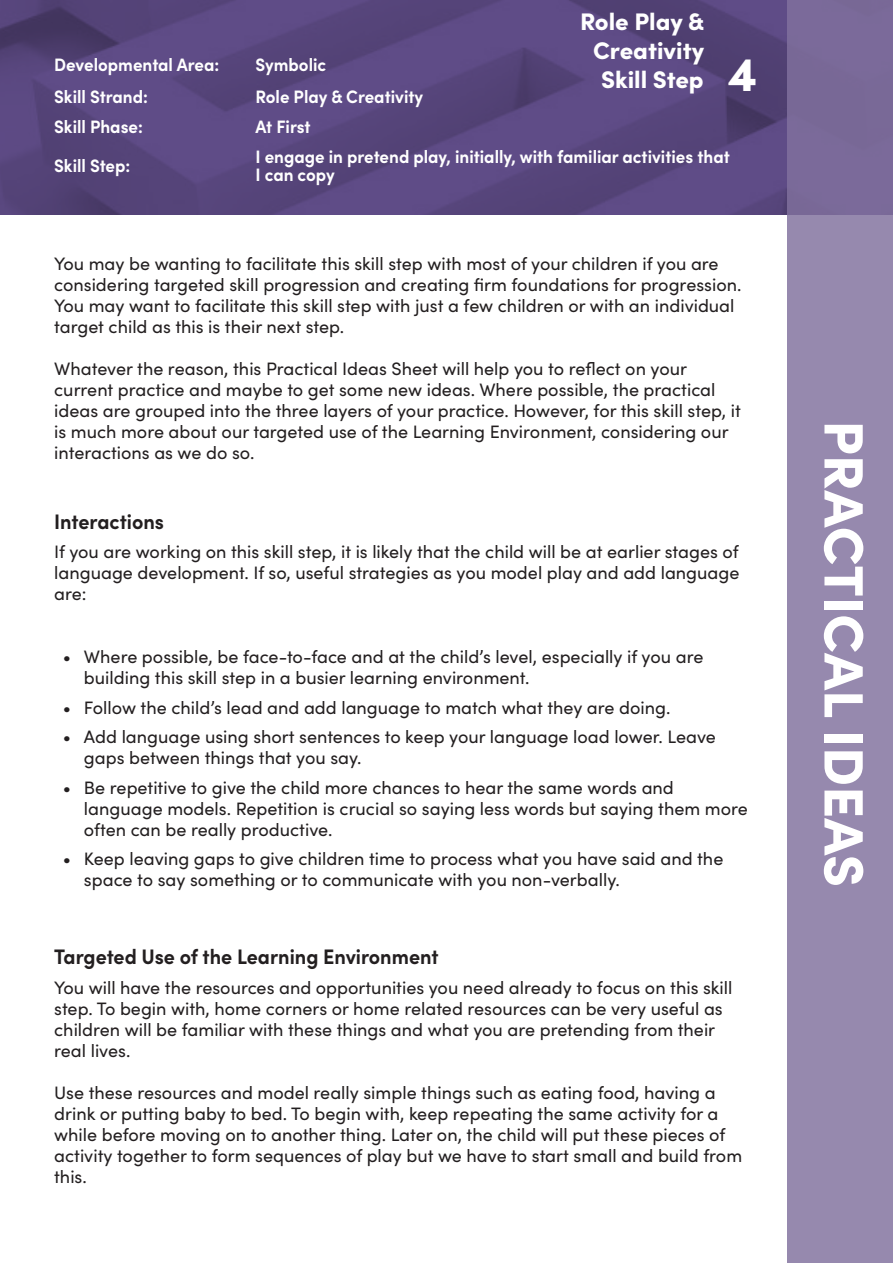
<style>
.page{position:relative;width:893px;height:1263px;background:#fff}
.page>*{position:absolute;margin:0;border:0;box-sizing:border-box;transform-origin:0 0}
.t1{font:900 55.5px "Sofia Pro";color:#fff}
.t2{font:900 48px "Sofia Pro";color:#fff}
.t3{font:900 24px/28.8px "Sofia Pro";color:#fff;text-align:center}
.Sub_Header{font:700 21px "Sofia Pro";color:#231f20;scale:.94 1}
.t4{font:18px/21px "Sofia Pro";color:#231f20}
.t5{font:700 18px "Sofia Pro";color:#fff;scale:.94 1}
</style>
<div class="page">
<img style="left:0;top:0;width:787px;height:215px">
<svg style="left:787px;top:0;width:106px;height:1263px;fill:#9689ae"></svg>
<p class="t3" style="left:580px;top:5px;width:126px">Role Play &amp;<br>Creativity</p>
<p class="t3" style="left:601px;top:63px;width:104px">Skill Step</p>
<p class="t2" style="left:728px;top:36px;width:31px">4</p>
<p class="t5" style="left:54px;top:51px;width:177px">Developmental Area:</p>
<p class="t5" style="left:255px;top:51px;width:77px">Symbolic</p>
<p class="t5" style="left:54px;top:83px;width:101px">Skill Strand:</p>
<p class="t5" style="left:255px;top:83px;width:180px">Role Play &amp; Creativity</p>
<p class="t5" style="left:54px;top:113px;width:96px">Skill Phase:</p>
<p class="t5" style="left:255px;top:113px;width:60px">At First</p>
<p class="t5" style="left:54px;top:152px;width:83px">Skill Step:</p>
<p class="t5" style="left:255px;top:143px;width:506px">I engage in pretend play, initially, with familiar activities that</p>
<p class="t5" style="left:255px;top:161px;width:86px">I can copy</p>
<p class="t4" style="left:54px;top:253px;width:689px">You may be wanting to facilitate this skill step with most of your children if you are considering targeted skill progression and creating firm foundations for progression.<br>You may want to facilitate this skill step with just a few children or with an individual target child as this is their next step.</p>
<p class="t4" style="left:54px;top:358px;width:688px">Whatever the reason, this Practical Ideas Sheet will help you to reflect on your current practice and maybe to get some new ideas. Where possible, the practical ideas are grouped into the three layers of your practice. However, for this skill step, it is much more about our targeted use of the Learning Environment, considering our interactions as we do so.</p>
<p class="Sub_Header" style="left:54px;top:505px;width:118px">Interactions</p>
<p class="t4" style="left:54px;top:540px;width:687px;text-align:justify">If you are working on this skill step, it is likely that the child will be at earlier stages of language development. If so, useful strategies as you model play and add language are:</p>
<p class="t4" style="left:84px;top:645px;width:621px;text-indent:-21px">• Where possible, be face-to-face and at the child’s level, especially if you are building this skill step in a busier learning environment.</p>
<p class="t4" style="left:63px;top:696px;width:609px">• Follow the child’s lead and add language to match what they are doing.</p>
<p class="t4" style="left:84px;top:725px;width:634px;text-indent:-21px">• Add language using short sentences to keep your language load lower. Leave gaps between things that you say.</p>
<p class="t4" style="left:84px;top:776px;width:665px;text-indent:-21px">• Be repetitive to give the child more chances to hear the same words and language models. Repetition is crucial so saying less words but saying them more often can be really productive.</p>
<p class="t4" style="left:84px;top:847px;width:641px;text-indent:-21px">• Keep leaving gaps to give children time to process what you have said and the space to say something or to communicate with you non-verbally.</p>
<p class="Sub_Header" style="left:54px;top:940px;width:410px">Targeted Use of the Learning Environment</p>
<p class="t4" style="left:54px;top:976px;width:680px">You will have the resources and opportunities you need already to focus on this skill step. To begin with, home corners or home related resources can be very useful as children will be familiar with these things and what you are pretending from their real lives.</p>
<p class="t4" style="left:54px;top:1081px;width:689px">Use these resources and model really simple things such as eating food, having a drink or putting baby to bed. To begin with, keep repeating the same activity for a while before moving on to another thing. Later on, the child will put these pieces of activity together to form sequences of play but we have to start small and build from this.</p>
<p class="t1" style="left:888px;top:420px;width:468px;rotate:90deg">PRACTICAL IDEAS</p>
</div>
